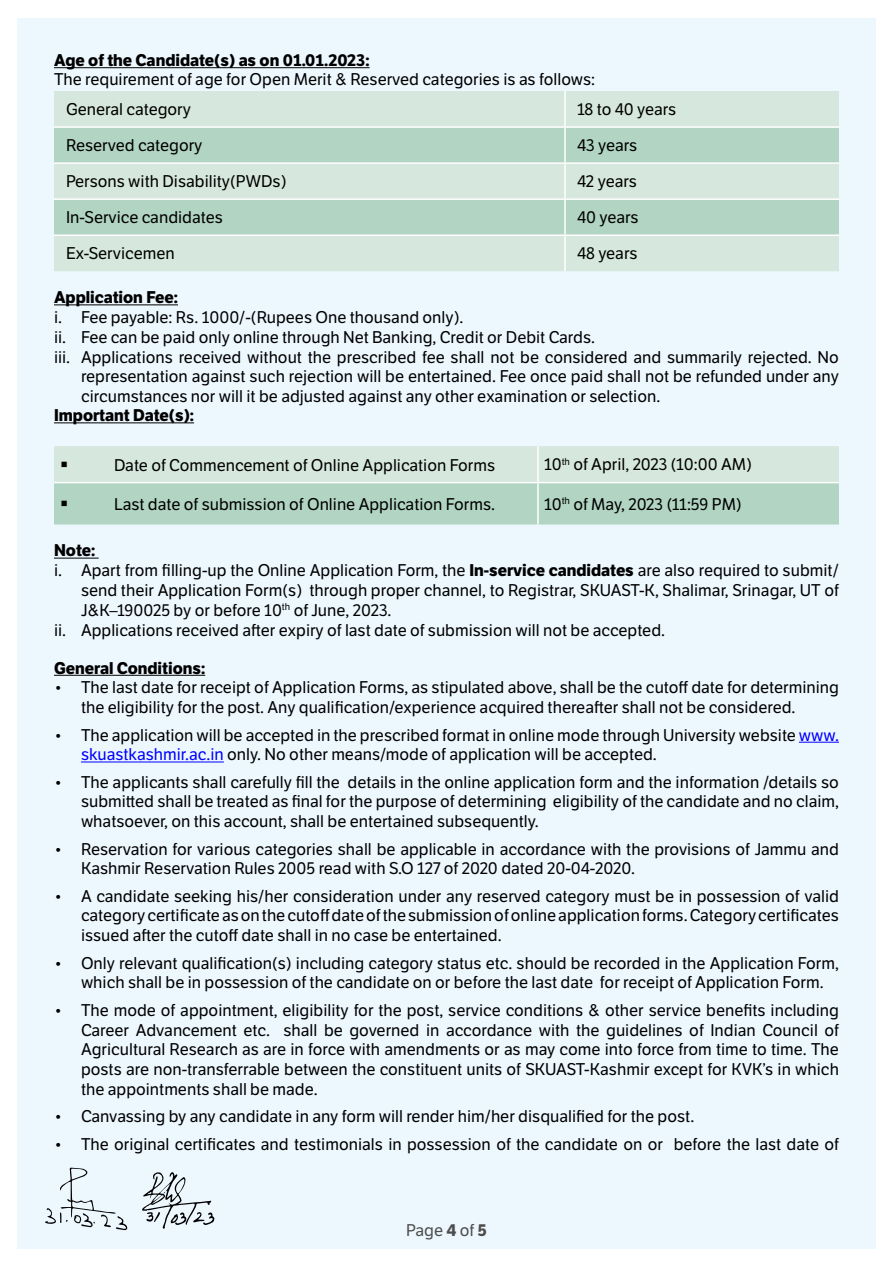
<style>
.page{position:relative;width:893px;height:1263px;background:#fff}
.page>*{position:absolute;margin:0;border:0;box-sizing:border-box;transform-origin:0 0}
.t1{font:18px "Wingdings";color:#000}
.t2{font:16.5px/19.8px "LFT Etica";color:#000}
.t3{font:700 16.5px "LFT Etica";color:#000}
.t4{font:16.5px "LFT Etica";color:#4d4d4d}
.s1{font-weight:700}
.s2{color:#00f}
</style>
<div class="page">
<div style="left:17px;top:18px;width:858px;height:1230px;background:#edf7fe"></div>
<hr style="left:54px;top:67px;width:316px;height:1px;background:#000">
<hr style="left:54px;top:304px;width:124px;height:1px;background:#000">
<hr style="left:54px;top:422px;width:140px;height:1px;background:#000">
<hr style="left:54px;top:558px;width:45px;height:1px;background:#000">
<hr style="left:54px;top:675px;width:151px;height:1px;background:#000">
<hr style="left:799px;top:742px;width:40px;height:1px;background:#00f">
<hr style="left:81px;top:761px;width:143px;height:1px;background:#00f">
<div style="left:54px;top:91px;width:785px;height:180px;background:#d6e7dd"></div>
<svg style="left:54px;top:128px;width:785px;height:106px;background:#bddacb"></svg>
<hr style="left:564px;top:91px;width:2px;height:35px;background:#fff">
<hr style="left:54px;top:126px;width:511px;height:2px;background:#fff">
<hr style="left:565px;top:126px;width:274px;height:2px;background:#fff">
<hr style="left:564px;top:128px;width:2px;height:34px;background:#fff">
<hr style="left:54px;top:162px;width:511px;height:2px;background:#fff">
<hr style="left:565px;top:162px;width:274px;height:2px;background:#fff">
<hr style="left:564px;top:164px;width:2px;height:34px;background:#fff">
<hr style="left:54px;top:198px;width:511px;height:2px;background:#fff">
<hr style="left:565px;top:198px;width:274px;height:2px;background:#fff">
<hr style="left:564px;top:200px;width:2px;height:34px;background:#fff">
<hr style="left:54px;top:234px;width:511px;height:2px;background:#fff">
<hr style="left:565px;top:234px;width:274px;height:2px;background:#fff">
<hr style="left:564px;top:236px;width:2px;height:35px;background:#fff">
<svg style="left:45px;top:1167px;width:82px;height:63px"></svg>
<svg style="left:142px;top:1172px;width:72px;height:57px"></svg>
<svg style="left:54px;top:446px;width:785px;height:78px;background:#c3ddd0"></svg>
<p class="t3" style="left:54px;top:50px;width:317px">Age of the Candidate(s) as on 01.01.2023:</p>
<p class="t2" style="left:66px;top:65px;width:531px;line-height:30px;text-indent:-12px">The requirement of age for Open Merit &amp; Reserved categories is as follows:<br>General category</p>
<p class="t2" style="left:577px;top:100px;width:101px">18 to 40 years</p>
<p class="t2" style="left:66px;top:136px;width:138px">Reserved category</p>
<p class="t2" style="left:577px;top:136px;width:62px">43 years</p>
<p class="t2" style="left:66px;top:172px;width:222px">Persons with Disability(PWDs)</p>
<p class="t2" style="left:577px;top:172px;width:61px">42 years</p>
<p class="t2" style="left:66px;top:208px;width:158px">In-Service candidates</p>
<p class="t2" style="left:577px;top:208px;width:63px">40 years</p>
<p class="t2" style="left:66px;top:244px;width:110px">Ex-Servicemen</p>
<p class="t2" style="left:577px;top:244px;width:62px">48 years</p>
<p class="t3" style="left:54px;top:287px;width:125px">Application Fee:</p>
<p class="t2" style="left:54px;top:308px;width:411px">i. Fee payable: Rs. 1000/-(Rupees One thousand only).</p>
<p class="t2" style="left:54px;top:327px;width:543px">ii. Fee can be paid only online through Net Banking, Credit or Debit Cards.</p>
<p class="t2" style="left:54px;top:347px;width:786px">iii. Applications received without the prescribed fee shall not be considered and summarily rejected. No</p>
<p class="t2" style="left:81px;top:367px;width:759px">representation against such rejection will be entertained. Fee once paid shall not be refunded under any</p>
<p class="t2" style="left:81px;top:387px;width:581px">circumstances nor will it be adjusted against any other examination or selection.</p>
<p class="t3" style="left:54px;top:405px;width:142px">Important Date(s):</p>
<p class="t1" style="left:60px;top:455px;width:10px">▪</p>
<p class="t2" style="left:114px;top:456px;width:383px">Date of Commencement of Online Application Forms</p>
<p class="t2" style="left:544px;top:455px;width:209px">10<sup>th</sup> of April, 2023 (10:00 AM)</p>
<p class="t1" style="left:60px;top:494px;width:10px">▪</p>
<p class="t2" style="left:114px;top:495px;width:383px">Last date of submission of Online Application Forms.</p>
<p class="t2" style="left:544px;top:494px;width:199px">10<sup>th</sup> of May, 2023 (11:59 PM)</p>
<p class="t3" style="left:54px;top:540px;width:43px">Note:</p>
<p class="t2" style="left:54px;top:561px;width:786px">i. Apart from filling-up the Online Application Form, the <span class="s1">In-service candidates</span> are also required to submit/</p>
<p class="t2" style="left:81px;top:581px;width:759px">send their Application Form(s) through proper channel, to Registrar, SKUAST-K, Shalimar, Srinagar, UT of</p>
<p class="t2" style="left:81px;top:600px;width:312px">J&amp;K–190025 by or before 10<sup>th</sup> of June, 2023.</p>
<p class="t2" style="left:54px;top:620px;width:613px">ii. Applications received after expiry of last date of submission will not be accepted.</p>
<p class="t3" style="left:54px;top:658px;width:153px">General Conditions:</p>
<p class="t2" style="left:81px;top:678px;width:760px;text-indent:-27px">• The last date for receipt of Application Forms, as stipulated above, shall be the cutoff date for determining the eligibility for the post. Any qualification/experience acquired thereafter shall not be considered.</p>
<p class="t2" style="left:81px;top:725px;width:759px;text-indent:-27px">• The application will be accepted in the prescribed format in online mode through University website <span class="s2">www. skuastkashmir.ac.in</span> only. No other means/mode of application will be accepted.</p>
<p class="t2" style="left:81px;top:772px;width:760px;text-align:justify;text-indent:-27px">• The applicants shall carefully fill the details in the online application form and the information /details so submitted shall be treated as final for the purpose of determining eligibility of the candidate and no claim, whatsoever, on this account, shall be entertained subsequently.</p>
<p class="t2" style="left:81px;top:839px;width:759px;text-indent:-27px">• Reservation for various categories shall be applicable in accordance with the provisions of Jammu and<br>Kashmir Reservation Rules 2005 read with S.O 127 of 2020 dated 20-04-2020.</p>
<p class="t2" style="left:81px;top:886px;width:759px;text-align:justify;text-indent:-27px">• A candidate seeking his/her consideration under any reserved category must be in possession of valid category certificate as on the cutoff date of the submission of online application forms. Category certificates issued after the cutoff date shall in no case be entertained.</p>
<p class="t2" style="left:81px;top:953px;width:759px;text-indent:-27px">• Only relevant qualification(s) including category status etc. should be recorded in the Application Form, which shall be in possession of the candidate on or before the last date for receipt of Application Form.</p>
<p class="t2" style="left:81px;top:1000px;width:759px;text-align:justify;text-indent:-27px">• The mode of appointment, eligibility for the post, service conditions &amp; other service benefits including Career Advancement etc. shall be governed in accordance with the guidelines of Indian Council of Agricultural Research as are in force with amendments or as may come into force from time to time. The posts are non-transferrable between the constituent units of SKUAST-Kashmir except for KVK’s in which the appointments shall be made.</p>
<p class="t2" style="left:54px;top:1107px;width:642px">• Canvassing by any candidate in any form will render him/her disqualified for the post.</p>
<p class="t2" style="left:54px;top:1134px;width:786px">• The original certificates and testimonials in possession of the candidate on or before the last date of</p>
<p class="t4" style="left:406px;top:1220px;width:82px">Page <span class="s1">4</span> of <span class="s1">5</span></p>
</div>
